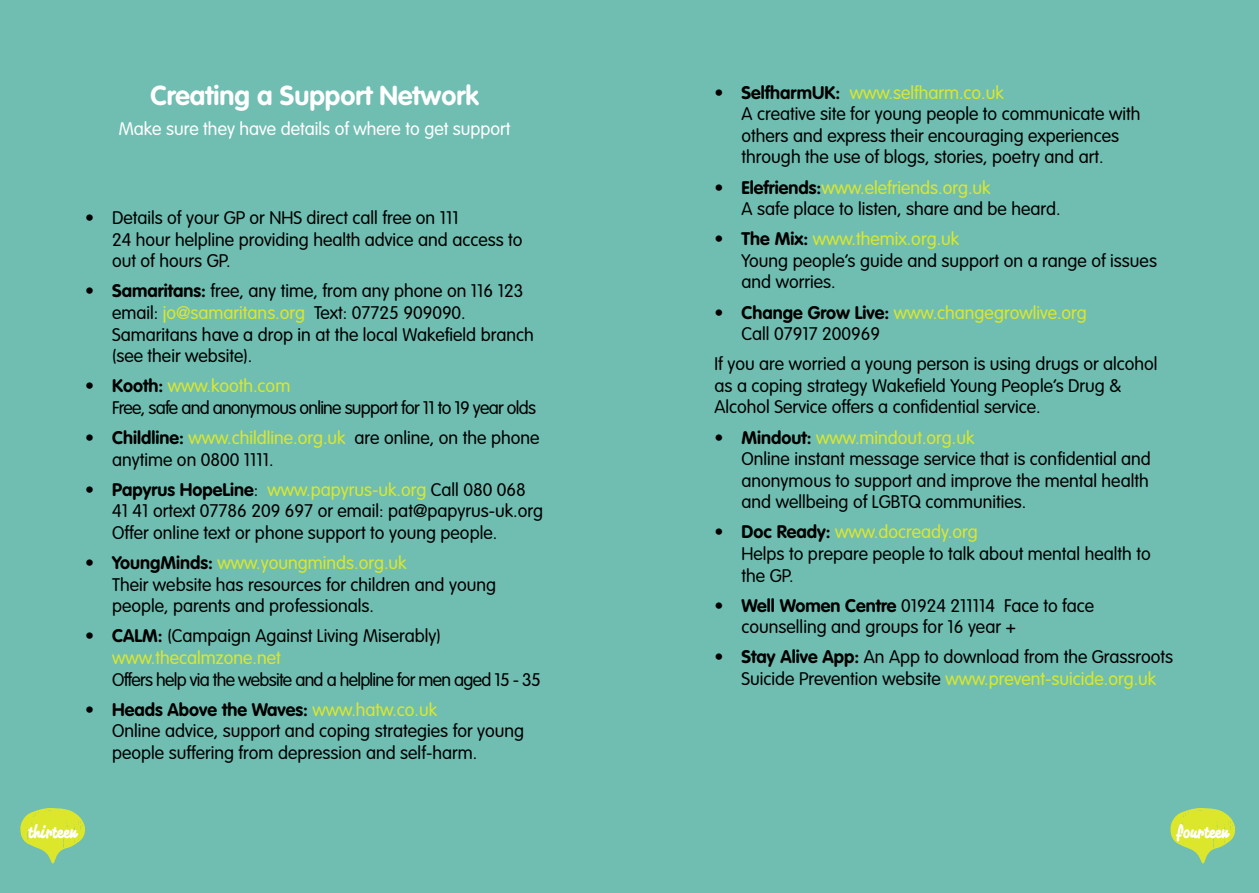
<style>
.page{position:relative;width:1259px;height:893px;background:#6fbeb1}
.page>*{position:absolute;margin:0;border:0;box-sizing:border-box;transform-origin:0 0}
.t1{font:700 27px "VAG Rounded";color:#fff}
.t2{font:300 18px/21.6px "VAG Rounded";color:#000}
.t3{font:300 18px/21.6px "VAG Rounded";letter-spacing:-.04em;color:#000}
.t4{font:300 18px/21.6px "VAG Rounded";color:#dce72c}
.t5{font:300 18px "VAG Rounded";color:#fff}
.t6{font:18px "Rotulona Hand";color:#fff}
.s1{font-weight:700}
.s2{color:#dce72c}
.s3{font-weight:700;color:#000}
.s4{color:#000}
</style>
<div class="page">
<svg style="left:1170px;top:808px;width:65px;height:56px"></svg>
<svg style="left:20px;top:808px;width:65px;height:56px"></svg>
<h1 class="t1" style="left:150px;top:80px;width:330px">Creating a Support Network</h1>
<p class="t5" style="left:119px;top:119px;width:393px">Make sure they have details of where to get support</p>
<p class="t2" style="left:112px;top:208px;width:412px;text-indent:-27px">• Details of your GP or NHS direct call free on 111<br>24 hour helpline providing health advice and access to out of hours GP.</p>
<p class="t2" style="left:112px;top:281px;width:423px;text-indent:-27px"><span class="s1">• Samaritans:</span> free, any time, from any phone on 116 123 email: <span class="s2">jo@samaritans.org</span> Text: 07725 909090.<br>Samaritans have a drop in at the local Wakefield branch (see their website).</p>
<p class="t3" style="left:112px;top:376px;width:425px;text-indent:-27px"><span class="s1">• Kooth:</span> <span class="s2">www.kooth.com<br></span>Free, safe and anonymous online support for 11 to 19 year olds</p>
<p class="t2" style="left:112px;top:428px;width:429px;text-indent:-27px"><span class="s1">• Childline:</span> <span class="s2">www.childline.org.uk</span> are online, on the phone anytime on 0800 1111.</p>
<p class="t2" style="left:112px;top:479px;width:432px;text-indent:-27px"><span class="s1">• Papyrus HopeLine</span>: <span class="s2">www.papyrus-uk.org</span> Call 080 068<br>41 41 ortext 07786 209 697 or email: pat@papyrus-uk.org<br>Offer online text or phone support to young people.</p>
<p class="t2" style="left:112px;top:553px;width:385px;text-indent:-27px"><span class="s1">• YoungMinds:</span> <span class="s2">www.youngminds.org.uk<br></span>Their website has resources for children and young people, parents and professionals.</p>
<p class="t2" style="left:112px;top:626px;width:330px;text-indent:-27px"><span class="s1">• CALM:</span> (Campaign Against Living Miserably) <span class="s2">www.thecalmzone.net</span></p>
<p class="t3" style="left:112px;top:669px;width:430px">Offers help via the website and a helpline for men aged 15 - 35</p>
<p class="t2" style="left:112px;top:699px;width:414px;text-indent:-27px"><span class="s1">• Heads Above the Waves:</span> <span class="s2">www.hatw.co.uk<br></span>Online advice, support and coping strategies for young people suffering from depression and self-harm.</p>
<p class="t2" style="left:741px;top:82px;width:400px;text-indent:-27px"><span class="s1">• SelfharmUK:</span> <span class="s2">www.selfharm.co.uk<br></span>A creative site for young people to communicate with others and express their encouraging experiences through the use of blogs, stories, poetry and art.</p>
<p class="t2" style="left:741px;top:177px;width:321px;text-indent:-27px"><span class="s1">• Elefriends:</span><span class="s2">www.elefriends.org.uk<br></span>A safe place to listen, share and be heard.</p>
<p class="t2" style="left:741px;top:229px;width:417px;text-indent:-27px"><span class="s1">• The Mix:</span> <span class="s2">www.themix.org.uk<br></span>Young people’s guide and support on a range of issues and worries.</p>
<p class="t4" style="left:741px;top:302px;width:347px;text-indent:-27px"><span class="s3">• Change Grow Live:</span> www.changegrowlive.org<br><span class="s4">Call 07917 200969</span></p>
<p class="t2" style="left:714px;top:354px;width:444px">If you are worried a young person is using drugs or alcohol as a coping strategy Wakefield Young People’s Drug &amp;<br>Alcohol Service offers a confidential service.</p>
<p class="t2" style="left:741px;top:427px;width:411px;text-indent:-27px"><span class="s1">• Mindout:</span> <span class="s2">www.mindout.org.uk<br></span>Online instant message service that is confidential and anonymous to support and improve the mental health and wellbeing of LGBTQ communities.</p>
<p class="t2" style="left:741px;top:522px;width:411px;text-indent:-27px"><span class="s1">• Doc Ready:</span> <span class="s2">www.docready.org<br></span>Helps to prepare people to talk about mental health to the GP.</p>
<p class="t2" style="left:741px;top:595px;width:354px;text-indent:-27px"><span class="s1">• Well Women Centre</span> 01924 211114 Face to face counselling and groups for 16 year +</p>
<p class="t2" style="left:714px;top:647px;width:460px;text-align:center"><span class="s1">• Stay Alive App:</span> An App to download from the Grassroots<br>Suicide Prevention website <span class="s2">www.prevent-suicide.org.uk</span></p>
<p class="t6" style="left:28px;top:819px;width:50px">thirteen</p>
<p class="t6" style="left:1176px;top:819px;width:54px">fourteen</p>
</div>
